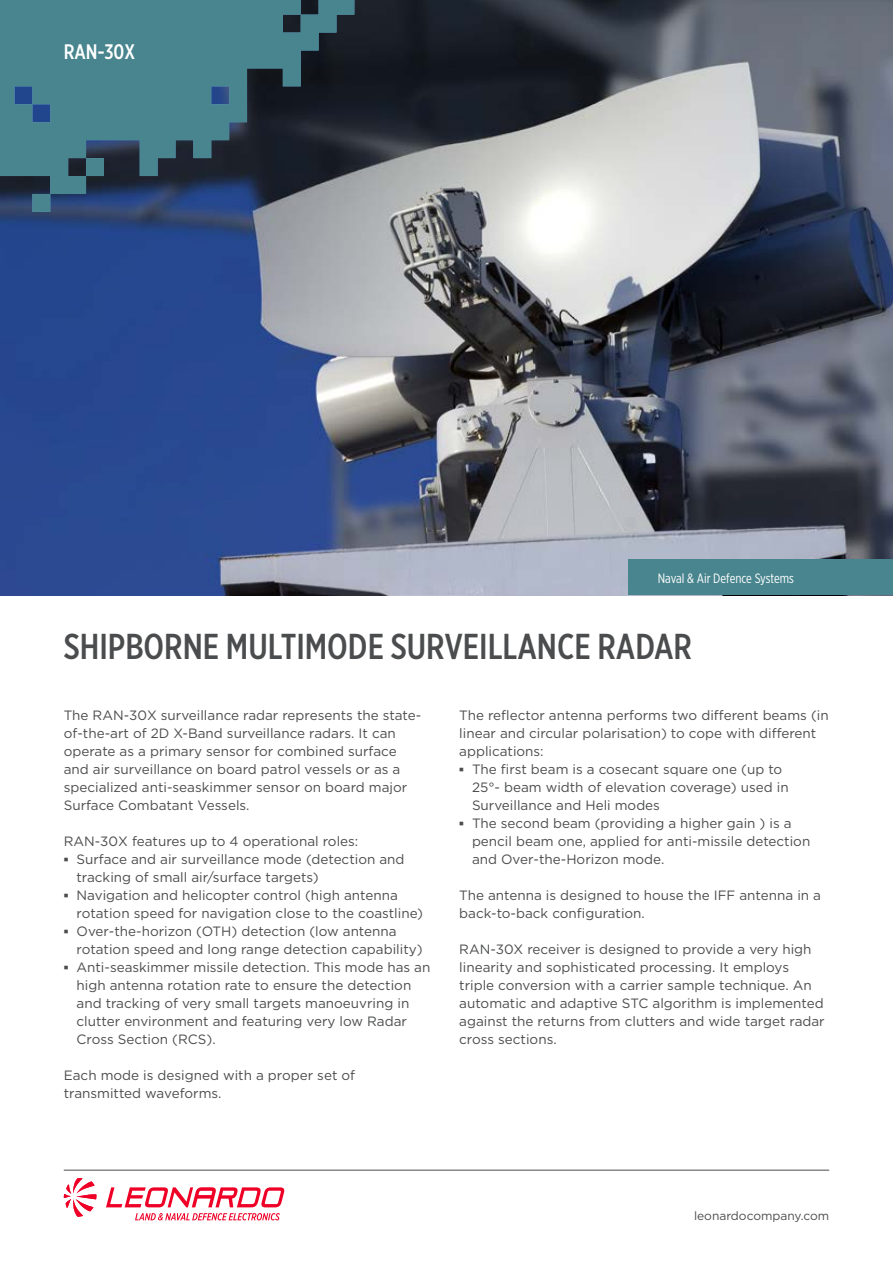
<style>
.page{position:relative;width:893px;height:1263px;background:#fff}
.page>*{position:absolute;margin:0;border:0;box-sizing:border-box;transform-origin:0 0}
.Title_1_-_24_26{font:500 36px "Gotham X Narrow";color:#4b4c4d}
.Title_2_-_14_18_whit{font:500 21px "Gotham X Narrow";color:#fff}
.Text_-_9_12{font:13.5px/18px "Gotham";color:#4b4c4d}
.LOB_-_9_11{font:13.5px "Gotham X Narrow";color:#fff}
.Web_-_8_10{font:12px "Gotham";color:#4b4c4d}
.s1{font-family:"Arial";font-weight:700}
</style>
<div class="page">
<img style="left:0;top:0;width:893px;height:595px">
<svg style="left:106px;top:1187px;width:178px;height:20px"></svg>
<svg style="left:64px;top:1178px;width:33px;height:39px"></svg>
<svg style="left:135px;top:1213px;width:145px;height:7px"></svg>
<svg style="left:0;top:0;width:354px;height:212px;background:#3a6270"></svg>
<div style="left:628px;top:560px;width:265px;height:35px;background:#48858e"></div>
<hr style="left:64px;top:1170px;width:765px;height:1px;background:#4b4c4d">
<p class="Title_2_-_14_18_whit" style="left:64px;top:39px;width:73px">RAN-30X</p>
<p class="LOB_-_9_11" style="left:658px;top:570px;width:138px">Naval &amp; Air Defence Systems</p>
<p class="Title_1_-_24_26" style="left:64px;top:624px;width:630px">SHIPBORNE MULTIMODE SURVEILLANCE RADAR</p>
<p class="Text_-_9_12" style="left:64px;top:706px;width:359px">The RAN-30X surveillance radar represents the state&shy;of-the-art of 2D X-Band surveillance radars. It can operate as a primary sensor for combined surface and air surveillance on board patrol vessels or as a specialized anti-seaskimmer sensor on board major Surface Combatant Vessels.</p>
<p class="Text_-_9_12" style="left:64px;top:832px;width:296px">RAN-30X features up to 4 operational roles:</p>
<p class="Text_-_9_12" style="left:77px;top:850px;width:329px;text-indent:-13px"><span class="s1">▪</span> Surface and air surveillance mode (detection and tracking of small air/surface targets)</p>
<p class="Text_-_9_12" style="left:77px;top:886px;width:348px;text-indent:-13px"><span class="s1">▪</span> Navigation and helicopter control (high antenna rotation speed for navigation close to the coastline)</p>
<p class="Text_-_9_12" style="left:77px;top:922px;width:348px;text-indent:-13px"><span class="s1">▪</span> Over-the-horizon (OTH) detection (low antenna rotation speed and long range detection capability)</p>
<p class="Text_-_9_12" style="left:77px;top:958px;width:355px;text-indent:-13px"><span class="s1">▪</span> Anti-seaskimmer missile detection. This mode has an high antenna rotation rate to ensure the detection and tracking of very small targets manoeuvring in clutter environment and featuring very low Radar Cross Section (RCS).</p>
<p class="Text_-_9_12" style="left:64px;top:1066px;width:293px">Each mode is designed with a proper set of transmitted waveforms.</p>
<p class="Text_-_9_12" style="left:459px;top:706px;width:371px">The reflector antenna performs two different beams (in linear and circular polarisation) to cope with different applications:</p>
<p class="Text_-_9_12" style="left:472px;top:760px;width:318px;text-indent:-13px"><span class="s1">▪</span> The first beam is a cosecant square one (up to<br>25°- beam width of elevation coverage) used in<br>Surveillance and Heli modes</p>
<p class="Text_-_9_12" style="left:472px;top:814px;width:340px;text-indent:-13px"><span class="s1">▪</span> The second beam (providing a higher gain ) is a pencil beam one, applied for anti-missile detection and Over-the-Horizon mode.</p>
<p class="Text_-_9_12" style="left:459px;top:886px;width:363px">The antenna is designed to house the IFF antenna in a back-to-back configuration.</p>
<p class="Text_-_9_12" style="left:459px;top:940px;width:367px">RAN-30X receiver is designed to provide a very high linearity and sophisticated processing. It employs triple conversion with a carrier sample technique. An automatic and adaptive STC algorithm is implemented against the returns from clutters and wide target radar cross sections.</p>
<p class="Web_-_8_10" style="left:694px;top:1208px;width:137px">leonardocompany.com</p>
</div>
